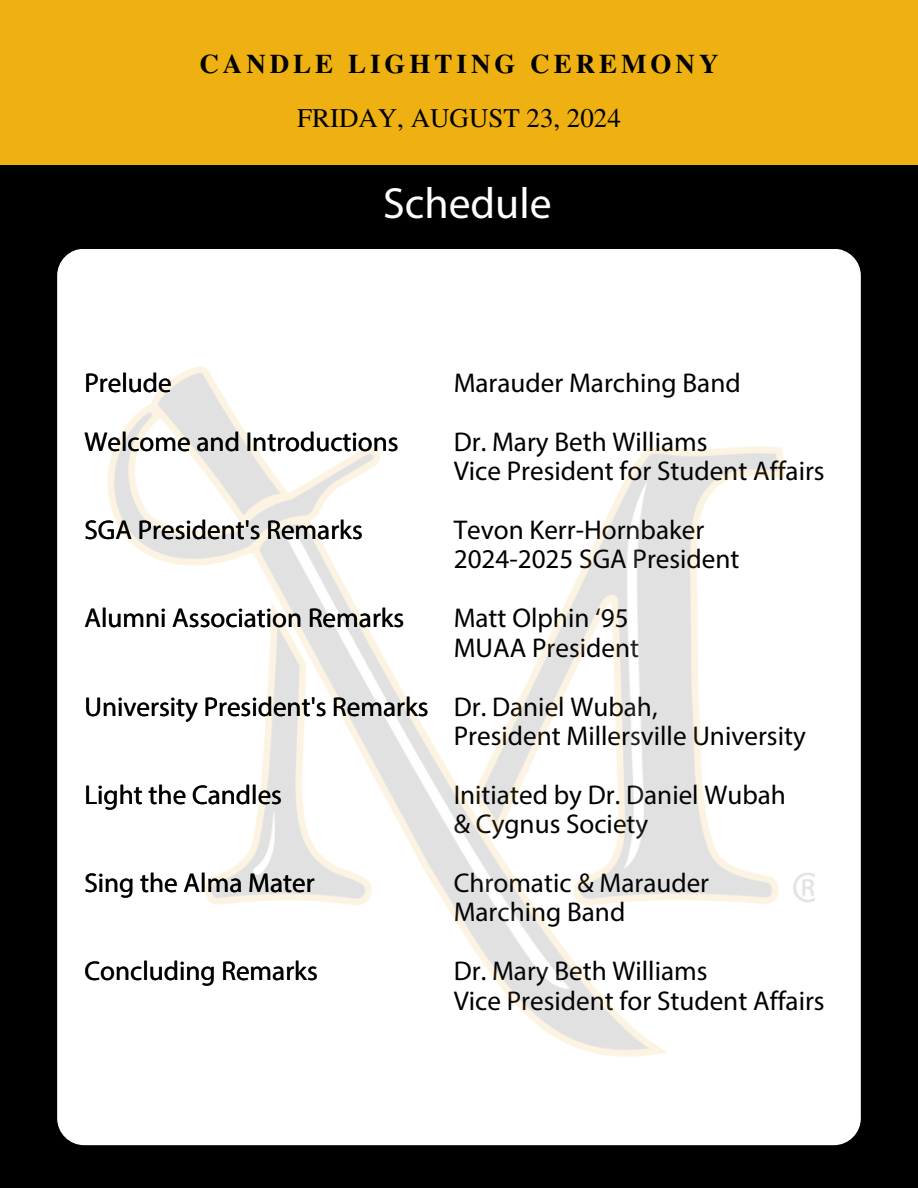
<style>
.page{position:relative;width:918px;height:1188px;background:#fff}
.page>*{position:absolute;margin:0;border:0;box-sizing:border-box;transform-origin:0 0}
.t1{font:43.8px "Myriad Pro";color:#fff}
.t2{font:27.15px/29.4px "Myriad Pro";color:#000}
.t3{font:700 27px "Te X Gyre Termes";letter-spacing:.15em;color:#000}
.t4{font:27px "Te X Gyre Termes";color:#000}
</style>
<div class="page">
<div style="left:0;top:0;width:918px;height:193px;background:#eeb111"></div>
<div style="left:0;top:166px;width:918px;height:1022px;background:#000"></div>
<div style="left:57px;top:249px;width:804px;height:896px;background:#fff;border-radius:27px"></div>
<img style="left:107px;top:366px;width:708px;height:691px">
<h2 class="t3" style="left:199px;top:43px;width:521px">CANDLE LIGHTING CEREMONY</h2>
<h4 class="t4" style="left:297px;top:98px;width:325px">FRIDAY, AUGUST 23, 2024</h4>
<h1 class="t1" style="left:383px;top:185px;width:170px">Schedule</h1>
<p class="t2" style="left:84px;top:370px;width:89px">Prelude</p>
<p class="t2" style="left:84px;top:429px;width:316px">Welcome and Introductions</p>
<h3 class="t2" style="left:84px;top:518px;width:280px">SGA President's Remarks</h3>
<h3 class="t2" style="left:84px;top:606px;width:321px">Alumni Association Remarks</h3>
<h3 class="t2" style="left:84px;top:694px;width:346px">University President's Remarks</h3>
<h3 class="t2" style="left:84px;top:782px;width:199px">Light the Candles</h3>
<h3 class="t2" style="left:84px;top:871px;width:232px">Sing the Alma Mater</h3>
<h3 class="t2" style="left:84px;top:959px;width:235px">Concluding Remarks</h3>
<p class="t2" style="left:454px;top:370px;width:289px">Marauder Marching Band</p>
<p class="t2" style="left:454px;top:429px;width:372px">Dr. Mary Beth Williams<br>Vice President for Student Affairs</p>
<p class="t2" style="left:454px;top:518px;width:287px">Tevon Kerr-Hornbaker<br>2024-2025 SGA President</p>
<p class="t2" style="left:454px;top:606px;width:187px">Matt Olphin ‘95<br>MUAA President</p>
<p class="t2" style="left:454px;top:694px;width:354px">Dr. Daniel Wubah,<br>President Millersville University</p>
<p class="t2" style="left:454px;top:782px;width:334px">Initiated by Dr. Daniel Wubah &amp; Cygnus Society</p>
<p class="t2" style="left:454px;top:871px;width:257px">Chromatic &amp; Marauder<br>Marching Band</p>
<p class="t2" style="left:454px;top:959px;width:372px">Dr. Mary Beth Williams<br>Vice President for Student Affairs</p>
</div>
